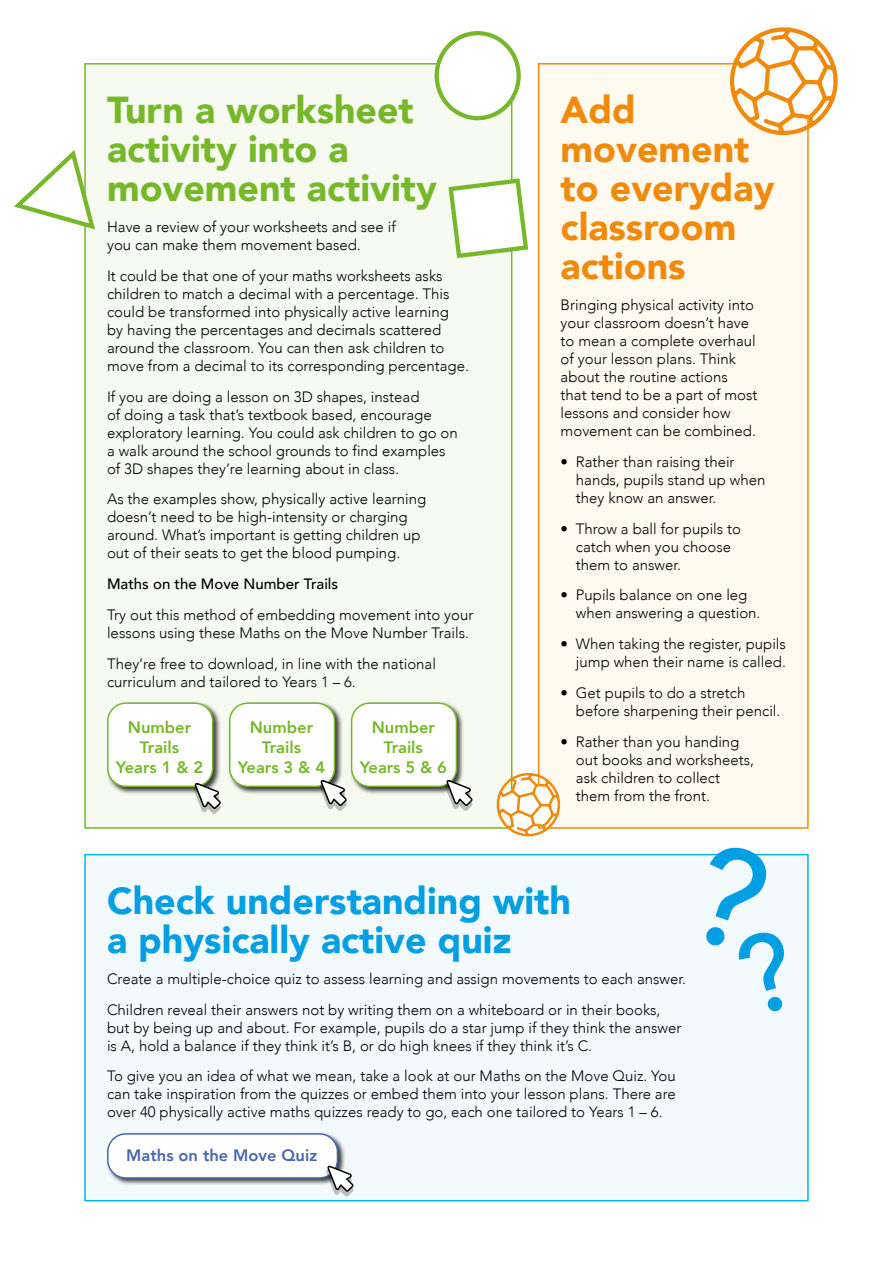
<style>
.page{position:relative;width:893px;height:1263px;background:#fff}
.page>*{position:absolute;margin:0;border:0;box-sizing:border-box;transform-origin:0 0}
.t1{font:900 37.5px/39px "Avenir";color:#76b82a}
.t2{font:900 37.5px/39px "Avenir";color:#009fe3}
.t3{font:900 37.5px/39px "Avenir";color:#f18a0b}
.t4{font:800 16.5px/19.8px "Avenir";color:#76b82a;text-align:center}
.t5{font:800 16.5px "Avenir";color:#4668b0}
.t6{font:300 15px/18px "Avenir";color:#000}
.t7{font:500 15px "Avenir";color:#000}
</style>
<div class="page">
<div style="left:85px;top:64px;width:427px;height:764px;background:#f6faf1"></div>
<div style="left:106px;top:701px;width:115px;height:93px;background:#000;opacity:.75"></div>
<div style="left:108px;top:703px;width:105px;height:83px;background:#fff;border-radius:18px"></div>
<div style="left:107px;top:702px;width:106px;height:85px;border:2px solid #76b82a;border-radius:18px"></div>
<div style="left:228px;top:701px;width:115px;height:93px;background:#000;opacity:.75"></div>
<div style="left:230px;top:703px;width:104px;height:83px;background:#fff;border-radius:18px"></div>
<div style="left:229px;top:702px;width:106px;height:85px;border:2px solid #76b82a;border-radius:18px"></div>
<div style="left:350px;top:701px;width:115px;height:93px;background:#000;opacity:.75"></div>
<div style="left:352px;top:703px;width:104px;height:83px;background:#fff;border-radius:18px"></div>
<div style="left:351px;top:702px;width:106px;height:85px;border:2px solid #76b82a;border-radius:18px"></div>
<div style="left:85px;top:855px;width:723px;height:346px;background:#f3fafe"></div>
<div style="left:106px;top:1132px;width:240px;height:54px;background:#000;opacity:.75"></div>
<div style="left:108px;top:1134px;width:229px;height:44px;background:#fff;border-radius:18px"></div>
<div style="left:107px;top:1133px;width:231px;height:46px;border:2px solid #4668b0;border-radius:18px"></div>
<div style="left:84px;top:854px;width:725px;height:347px;border:2px solid #00b6ed"></div>
<div style="left:539px;top:64px;width:269px;height:764px;background:#fffaef"></div>
<div style="left:538px;top:63px;width:271px;height:766px;border:2px solid #f18a0b"></div>
<svg style="left:725px;top:27px;width:113px;height:113px"></svg>
<svg style="left:494px;top:770px;width:69px;height:67px"></svg>
<svg style="left:448px;top:176px;width:81px;height:85px"></svg>
<svg style="left:14px;top:146px;width:81px;height:86px"></svg>
<div style="left:437px;top:33px;width:82px;height:85px;background:#fff;border-radius:50%"></div>
<div style="left:435px;top:31px;width:86px;height:89px;border:4px solid #76b82a;border-radius:50%"></div>
<div style="left:445px;top:783px;width:27px;height:28px;background:#000;opacity:.25"></div>
<svg style="left:445px;top:779px;width:28px;height:28px"></svg>
<div style="left:319px;top:783px;width:28px;height:28px;background:#000;opacity:.25"></div>
<svg style="left:319px;top:779px;width:28px;height:28px"></svg>
<div style="left:194px;top:786px;width:27px;height:28px;background:#000;opacity:.25"></div>
<svg style="left:193px;top:782px;width:28px;height:28px"></svg>
<div style="left:326px;top:1169px;width:27px;height:27px;background:#000;opacity:.25"></div>
<svg style="left:326px;top:1164px;width:28px;height:29px"></svg>
<svg style="left:685px;top:853px;width:114px;height:4px"></svg>
<h1 class="t1" style="left:107px;top:90px;width:331px">Turn a worksheet activity into a movement activity</h1>
<p class="t6" style="left:107px;top:218px;width:290px">Have a review of your worksheets and see if you can make them movement based.</p>
<p class="t6" style="left:107px;top:267px;width:363px">It could be that one of your maths worksheets asks children to match a decimal with a percentage. This could be transformed into physically active learning<br>by having the percentages and decimals scattered around the classroom. You can then ask children to move from a decimal to its corresponding percentage.</p>
<p class="t6" style="left:107px;top:387px;width:352px">If you are doing a lesson on 3D shapes, instead<br>of doing a task that’s textbook based, encourage exploratory learning. You could ask children to go on a walk around the school grounds to find examples of 3D shapes they’re learning about in class.</p>
<p class="t6" style="left:107px;top:490px;width:321px">As the examples show, physically active learning doesn’t need to be high-intensity or charging around. What’s important is getting children up out of their seats to get the blood pumping.</p>
<p class="t7" style="left:107px;top:571px;width:233px">Maths on the Move Number Trails</p>
<p class="t6" style="left:107px;top:606px;width:368px">Try out this method of embedding movement into your lessons using these Maths on the Move Number Trails.</p>
<p class="t6" style="left:107px;top:654px;width:330px">They’re free to download, in line with the national curriculum and tailored to Years 1 – 6.</p>
<p class="t4" style="left:116px;top:717px;width:89px">Number<br>Trails<br>Years 1 &amp; 2</p>
<p class="t4" style="left:238px;top:717px;width:89px">Number<br>Trails<br>Years 3 &amp; 4</p>
<p class="t4" style="left:360px;top:717px;width:89px">Number<br>Trails<br>Years 5 &amp; 6</p>
<h1 class="t3" style="left:561px;top:90px;width:215px">Add movement to everyday classroom actions</h1>
<p class="t6" style="left:561px;top:296px;width:198px">Bringing physical activity into your classroom doesn’t have to mean a complete overhaul of your lesson plans. Think about the routine actions that tend to be a part of most lessons and consider how movement can be combined.</p>
<p class="t6" style="left:576px;top:453px;width:191px;text-indent:-15px">• Rather than raising their hands, pupils stand up when they know an answer.</p>
<p class="t6" style="left:576px;top:519px;width:167px;text-indent:-15px">• Throw a ball for pupils to catch when you choose them to answer.</p>
<p class="t6" style="left:576px;top:586px;width:186px;text-indent:-15px">• Pupils balance on one leg when answering a question.</p>
<p class="t6" style="left:561px;top:635px;width:227px;text-align:right">• When taking the register, pupils jump when their name is called.</p>
<p class="t6" style="left:576px;top:684px;width:206px;text-indent:-15px">• Get pupils to do a stretch before sharpening their pencil.</p>
<p class="t6" style="left:576px;top:732px;width:180px;text-indent:-15px">• Rather than you handing out books and worksheets, ask children to collect them from the front.</p>
<h1 class="t2" style="left:107px;top:881px;width:465px">Check understanding with a physically active quiz</h1>
<p class="t6" style="left:107px;top:963px;width:580px;line-height:30.8px">Create a multiple-choice quiz to assess learning and assign movements to each answer.<br>Children reveal their answers not by writing them on a whiteboard or in their books,</p>
<p class="t6" style="left:107px;top:1018px;width:576px">but by being up and about. For example, pupils do a star jump if they think the answer is A, hold a balance if they think it’s B, or do high knees if they think it’s C.</p>
<p class="t6" style="left:107px;top:1067px;width:570px;text-align:justify">To give you an idea of what we mean, take a look at our Maths on the Move Quiz. You can take inspiration from the quizzes or embed them into your lesson plans. There are over 40 physically active maths quizzes ready to go, each one tailored to Years 1 – 6.</p>
<p class="t5" style="left:126px;top:1142px;width:192px">Maths on the Move Quiz</p>
</div>
